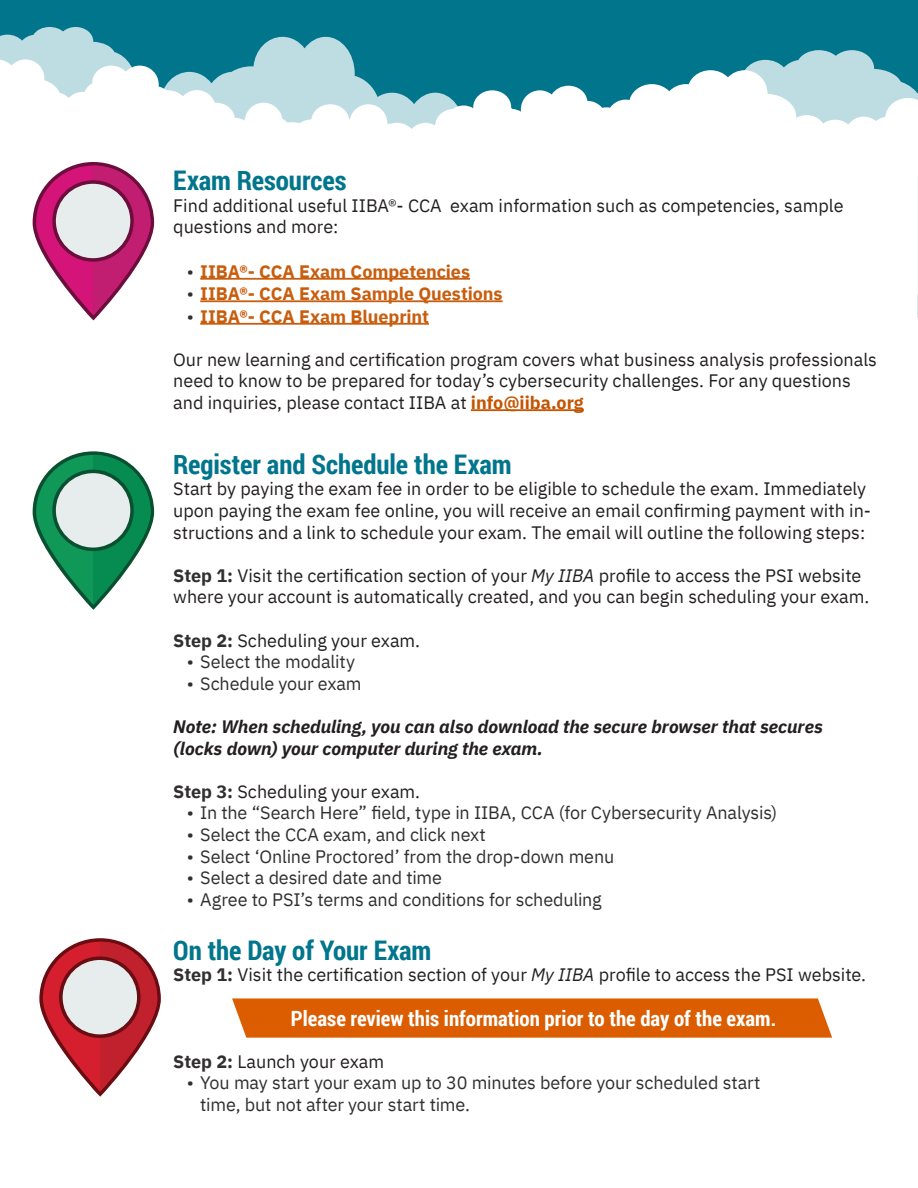
<style>
.page{position:relative;width:918px;height:1188px;background:#fff}
.page>*{position:absolute;margin:0;border:0;box-sizing:border-box;transform-origin:0 0}
.Heading_2{font:700 27px "Roboto Condensed";color:#00758c}
.t1{font:700 21px "Roboto Condensed";color:#fff}
.Heading_2-2{font:18px/21.6px "IBM Plex Sans";color:#231f20}
.t2{font:18px/21.6px "IBM Plex Sans";letter-spacing:-.01em;color:#312f30}
.Note{font:italic 700 18px/21.6px "IBM Plex Sans";color:#231f20}
.t3{font:700 18px "IBM Plex Sans";letter-spacing:-.005em;color:#c85d0d}
.s1{font-weight:400;color:#312f30}
.s2{font-weight:700;color:#c55400}
.s3{font-weight:700;color:#312f30}
.s4{font-style:italic}
</style>
<div class="page">
<div style="left:0;top:0;width:918px;height:318px;background:#00758c"></div>
<svg style="left:0;top:27px;width:353px;height:32px"></svg>
<svg style="left:799px;top:50px;width:72px;height:9px"></svg>
<svg style="left:0;top:59px;width:867px;height:353px;fill:#fff"></svg>
<svg style="left:867px;top:59px;width:51px;height:259px;background:#e7f2f4"></svg>
<svg style="left:611px;top:70px;width:185px;height:93px;background:#e1eff1"></svg>
<hr style="left:200px;top:278px;width:270px;height:2px;background:#c85d0d">
<hr style="left:200px;top:300px;width:303px;height:2px;background:#c85d0d">
<hr style="left:200px;top:323px;width:229px;height:2px;background:#c85d0d">
<hr style="left:471px;top:409px;width:113px;height:2px;background:#c55400">
<svg style="left:39px;top:938px;width:122px;height:159px"></svg>
<svg style="left:33px;top:451px;width:121px;height:159px"></svg>
<svg style="left:33px;top:162px;width:121px;height:158px;background:#d691b5"></svg>
<svg style="left:232px;top:998px;width:600px;height:40px;background:#dc640b"></svg>
<p class="Heading_2" style="left:173px;top:162px;width:175px">Exam Resources</p>
<p class="Heading_2-2" style="left:173px;top:193px;width:672px">Find additional useful IIBA®- CCA exam information such as competencies, sample questions and more:</p>
<p class="t3" style="left:187px;top:257px;width:285px"><span class="s1">•</span> IIBA®- CCA Exam Competencies</p>
<p class="t3" style="left:187px;top:279px;width:317px"><span class="s1">•</span> IIBA®- CCA Exam Sample Questions</p>
<p class="t3" style="left:187px;top:302px;width:244px"><span class="s1">•</span> IIBA®- CCA Exam Blueprint</p>
<p class="Heading_2-2" style="left:173px;top:347px;width:705px">Our new learning and certification program covers what business analysis professionals need to know to be prepared for today’s cybersecurity challenges. For any questions and inquiries, please contact IIBA at <span class="s2">info@iiba.org</span></p>
<p class="Heading_2" style="left:173px;top:445px;width:340px">Register and Schedule the Exam</p>
<p class="Heading_2-2" style="left:173px;top:477px;width:699px">Start by paying the exam fee in order to be eligible to schedule the exam. Immediately upon paying the exam fee online, you will receive an email confirming payment with in&shy;structions and a link to schedule your exam. The email will outline the following steps:</p>
<p class="Heading_2-2" style="left:173px;top:563px;width:698px"><span class="s3">Step 1:</span> Visit the certification section of your <span class="s4">My IIBA</span> profile to access the PSI website where your account is automatically created, and you can begin scheduling your exam.</p>
<p class="Heading_2-2" style="left:173px;top:628px;width:248px"><span class="s3">Step 2:</span> Scheduling your exam.</p>
<p class="t2" style="left:187px;top:650px;width:170px">• Select the modality</p>
<p class="t2" style="left:187px;top:671px;width:176px">• Schedule your exam</p>
<p class="Note" style="left:173px;top:714px;width:651px">Note: When scheduling, you can also download the secure browser that secures (locks down) your computer during the exam.</p>
<p class="Heading_2-2" style="left:173px;top:779px;width:248px"><span class="s3">Step 3:</span> Scheduling your exam.</p>
<p class="t2" style="left:187px;top:801px;width:592px">• In the “Search Here” field, type in IIBA, CCA (for Cybersecurity Analysis)</p>
<p class="t2" style="left:187px;top:822px;width:301px">• Select the CCA exam, and click next</p>
<p class="t2" style="left:187px;top:844px;width:429px">• Select ‘Online Proctored’ from the drop-down menu</p>
<p class="t2" style="left:187px;top:866px;width:257px">• Select a desired date and time</p>
<p class="t2" style="left:187px;top:887px;width:416px">• Agree to PSI’s terms and conditions for scheduling</p>
<p class="Heading_2" style="left:173px;top:931px;width:260px">On the Day of Your Exam</p>
<p class="Heading_2-2" style="left:173px;top:963px;width:694px"><span class="s3">Step 1:</span> Visit the certification section of your <span class="s4">My IIBA</span> profile to access the PSI website.</p>
<p class="t1" style="left:291px;top:1004px;width:487px">Please review this information prior to the day of the exam.</p>
<p class="Heading_2-2" style="left:173px;top:1049px;width:213px"><span class="s3">Step 2:</span> Launch your exam</p>
<p class="t2" style="left:200px;top:1071px;width:562px;text-indent:-14px">• You may start your exam up to 30 minutes before your scheduled start time, but not after your start time.</p>
</div>
